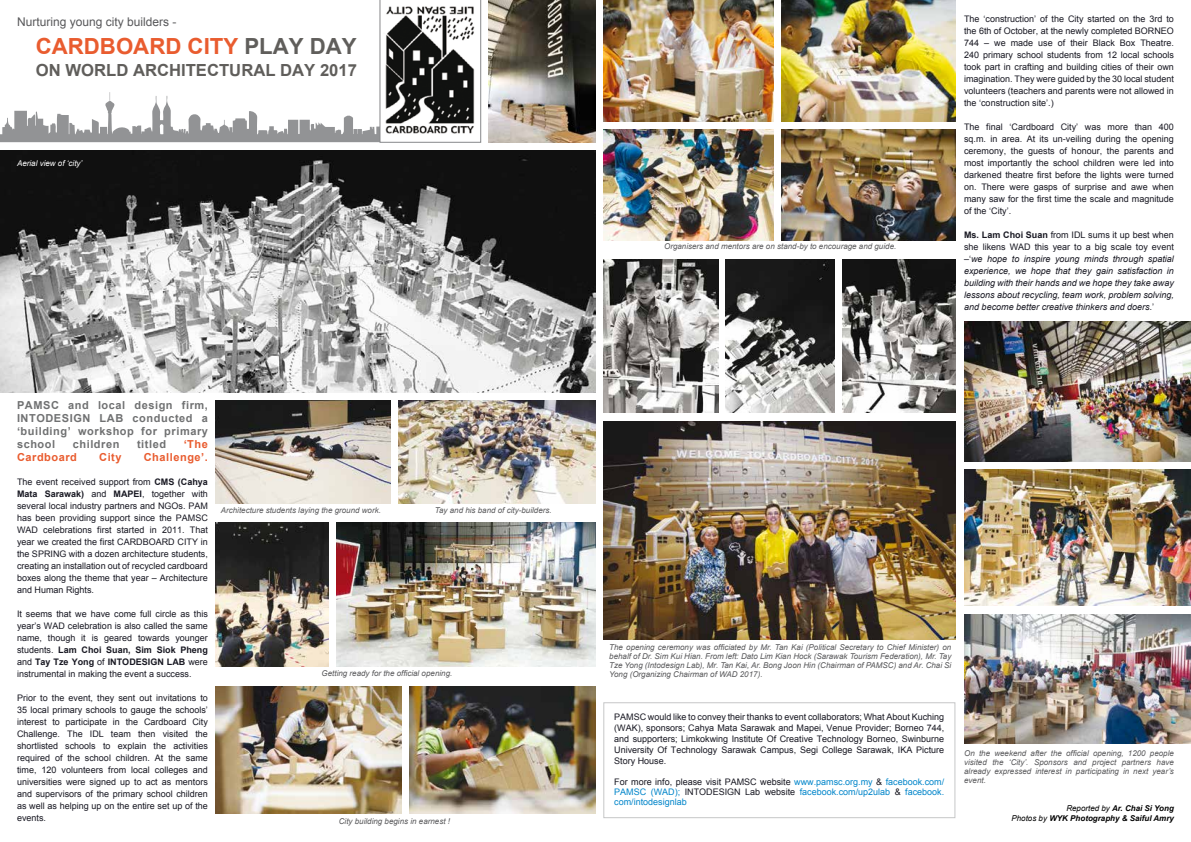
<style>
.page{position:relative;width:1191px;height:842px;background:#fff}
.page>*{position:absolute;margin:0;border:0;box-sizing:border-box;transform-origin:0 0}
.t1{font:700 22.2px "Arial";color:#e95c2f}
.t2{font:700 16.7px "Arial";color:#605e5b}
.t3{font:12px "Arial";color:#58585a}
.t4{font:700 11px/13px "Arial";letter-spacing:.05em;color:#707172;text-align:justify}
.t5{font:700 11px "Arial";letter-spacing:.05em;color:#e95c2f}
.t6{font:9px/12px "Arial";color:#181822;text-align:justify}
.t7{font:italic 9px/12px "Arial";color:#181822;text-align:justify}
.t8{font:9px/10px "Arial";color:#0085ca;text-align:justify}
.t9{font:italic 8px/9px "Arial";color:#58585a;text-align:justify}
.t10{font:italic 700 8px/10px "Arial";color:#000;text-align:right}
.t11{font:italic 8px "Arial";color:#fff}
.s1{color:#605e5b}
.s2{font-weight:700}
.s3{font-weight:700;font-style:normal}
.s4{font-style:normal}
.s5{color:#181822}
.s6{font-weight:400}
</style>
<div class="page">
<img style="left:603px;top:0;width:170px;height:122px">
<img style="left:603px;top:130px;width:170px;height:110px">
<img style="left:781px;top:0;width:174px;height:122px">
<img style="left:781px;top:130px;width:174px;height:110px">
<img style="left:964px;top:322px;width:227px;height:139px">
<img style="left:964px;top:615px;width:227px;height:129px">
<img style="left:964px;top:470px;width:227px;height:136px">
<img style="left:603px;top:421px;width:352px;height:218px">
<img style="left:0;top:150px;width:595px;height:243px">
<img style="left:399px;top:400px;width:196px;height:103px">
<img style="left:488px;top:0;width:107px;height:142px">
<img style="left:215px;top:522px;width:113px;height:144px">
<img style="left:336px;top:522px;width:259px;height:144px">
<img style="left:409px;top:686px;width:186px;height:128px">
<img style="left:215px;top:686px;width:186px;height:128px">
<img style="left:215px;top:400px;width:176px;height:103px">
<img style="left:603px;top:260px;width:115px;height:152px">
<img style="left:726px;top:260px;width:108px;height:152px">
<img style="left:842px;top:260px;width:113px;height:152px">
<div style="left:603px;top:702px;width:352px;height:116px;border:1px solid #c6c7c8"></div>
<svg style="left:0;top:0;width:481px;height:143px"></svg>
<h3 class="t3" style="left:17px;top:14px;width:161px">Nurturing young city builders -</h3>
<h1 class="t1" style="left:36px;top:31px;width:322px">CARDBOARD CITY <span class="s1">PLAY DAY</span></h1>
<h2 class="t2" style="left:36px;top:59px;width:323px">ON WORLD ARCHITECTURAL DAY 2017</h2>
<p class="t11" style="left:17px;top:158px;width:67px">Aerial view of ‘city’</p>
<p class="t4" style="left:17px;top:399px;width:192px">PAMSC and local design firm, INTODESIGN LAB conducted a ‘building’ workshop for primary school</p>
<p class="t4" style="left:73px;top:438px;width:48px">children</p>
<p class="t4" style="left:137px;top:438px;width:31px">titled</p>
<p class="t5" style="left:184px;top:437px;width:26px">‘The</p>
<p class="t5" style="left:17px;top:450px;width:62px">Cardboard</p>
<p class="t5" style="left:99px;top:450px;width:24px">City</p>
<p class="t5" style="left:144px;top:450px;width:66px">Challenge’.</p>
<p class="t6" style="left:17px;top:476px;width:192px">The event received support from <span class="s2">CMS (Cahya Mata Sarawak)</span> and <span class="s2">MAPEI</span>, together with several local industry partners and NGOs. PAM has been providing support since the PAMSC WAD celebrations first started in 2011. That year we created the first CARDBOARD CITY in the SPRING with a dozen architecture students, creating an installation out of recycled cardboard boxes along the theme that year – Architecture and Human Rights.</p>
<p class="t6" style="left:17px;top:608px;width:192px">It seems that we have come full circle as this year’s WAD celebration is also called the same name, though it is geared towards younger students. <span class="s2">Lam Choi Suan, Sim Siok Pheng </span>and <span class="s2">Tay Tze Yong</span> of <span class="s2">INTODESIGN LAB</span> were instrumental in making the event a success.</p>
<p class="t6" style="left:17px;top:692px;width:192px">Prior to the event, they sent out invitations to 35 local primary schools to gauge the schools’ interest to participate in the Cardboard City Challenge. The IDL team then visited the shortlisted schools to explain the activities required of the school children. At the same time, 120 volunteers from local colleges and universities were signed up to act as mentors and supervisors of the primary school children as well as helping up on the entire set up of the events.</p>
<p class="t9" style="left:221px;top:505px;width:162px">Architecture students laying the ground work.</p>
<p class="t9" style="left:435px;top:505px;width:118px">Tay and his band of city-builders.</p>
<p class="t9" style="left:321px;top:668px;width:132px">Getting ready for the official opening.</p>
<p class="t9" style="left:339px;top:816px;width:113px">City building begins in earnest !</p>
<p class="t9" style="left:664px;top:242px;width:234px">Organisers and mentors are on stand-by to encourage and guide.</p>
<p class="t6" style="left:964px;top:13px;width:211px">The ‘construction’ of the City started on the 3rd to the 6th of October, at the newly completed BORNEO 744 – we made use of their Black Box Theatre.<br>240 primary school students from 12 local schools took part in crafting and building cities of their own imagination. They were guided by the 30 local student volunteers (teachers and parents were not allowed in the ‘construction site’.)</p>
<p class="t6" style="left:964px;top:121px;width:211px">The final ‘Cardboard City’ was more than 400 sq.m. in area. At its un-veiling during the opening ceremony, the guests of honour, the parents and most importantly the school children were led into darkened theatre first before the lights were turned on. There were gasps of surprise and awe when many saw for the first time the scale and magnitude of the ‘City’.</p>
<p class="t7" style="left:964px;top:229px;width:211px"><span class="s3">Ms. Lam Choi Suan</span> <span class="s4">from IDL sums it up best when she likens WAD this year to a big scale toy event –‘</span>we hope to inspire young minds through spatial experience, we hope that they gain satisfaction in building with their hands and we hope they take away lessons about recycling, team work, problem solving, and become better creative thinkers and doers.<span class="s4">’</span></p>
<p class="t9" style="left:609px;top:643px;width:343px">The opening ceremony was officiated by Mr. Tan Kai (Political Secretary to Chief Minister) on behalf of Dr. Sim Kui Hian. From left: Dato Lim Kian Hock (Sarawak Tourism Federation), Mr. Tay Tze Yong (Intodesign Lab), Mr. Tan Kai, Ar. Bong Joon Hin (Chairman of PAMSC) and Ar. Chai Si Yong (Organizing Chairman of WAD 2017).</p>
<p class="t6" style="left:614px;top:711px;width:331px;line-height:11px">PAMSC would like to convey their thanks to event collaborators; What About Kuching (WAK), sponsors; Cahya Mata Sarawak and Mapei, Venue Provider; Borneo 744, and supporters; Limkokwing Institute Of Creative Technology Borneo, Swinburne University Of Technology Sarawak Campus, Segi College Sarawak, IKA Picture Story House.</p>
<p class="t8" style="left:614px;top:776px;width:331px"><span class="s5">For more info, please visit PAMSC website</span> www.pamsc.org.my <span class="s5">&amp;</span> facebook.com/ PAMSC (WAD); <span class="s5">INTODESIGN Lab website</span> facebook.com/up2ulab <span class="s5">&amp;</span> facebook. com/intodesignlab</p>
<p class="t9" style="left:964px;top:749px;width:211px">On the weekend after the official opening, 1200 people visited the ‘City’. Sponsors and project partners have already expressed interest in participating in next year’s event.</p>
<p class="t10" style="left:1011px;top:803px;width:164px"><span class="s6">Reported by</span> Ar. Chai Si Yong<br><span class="s6">Photos by</span> WYK Photography &amp; Saiful Amry</p>
</div>
